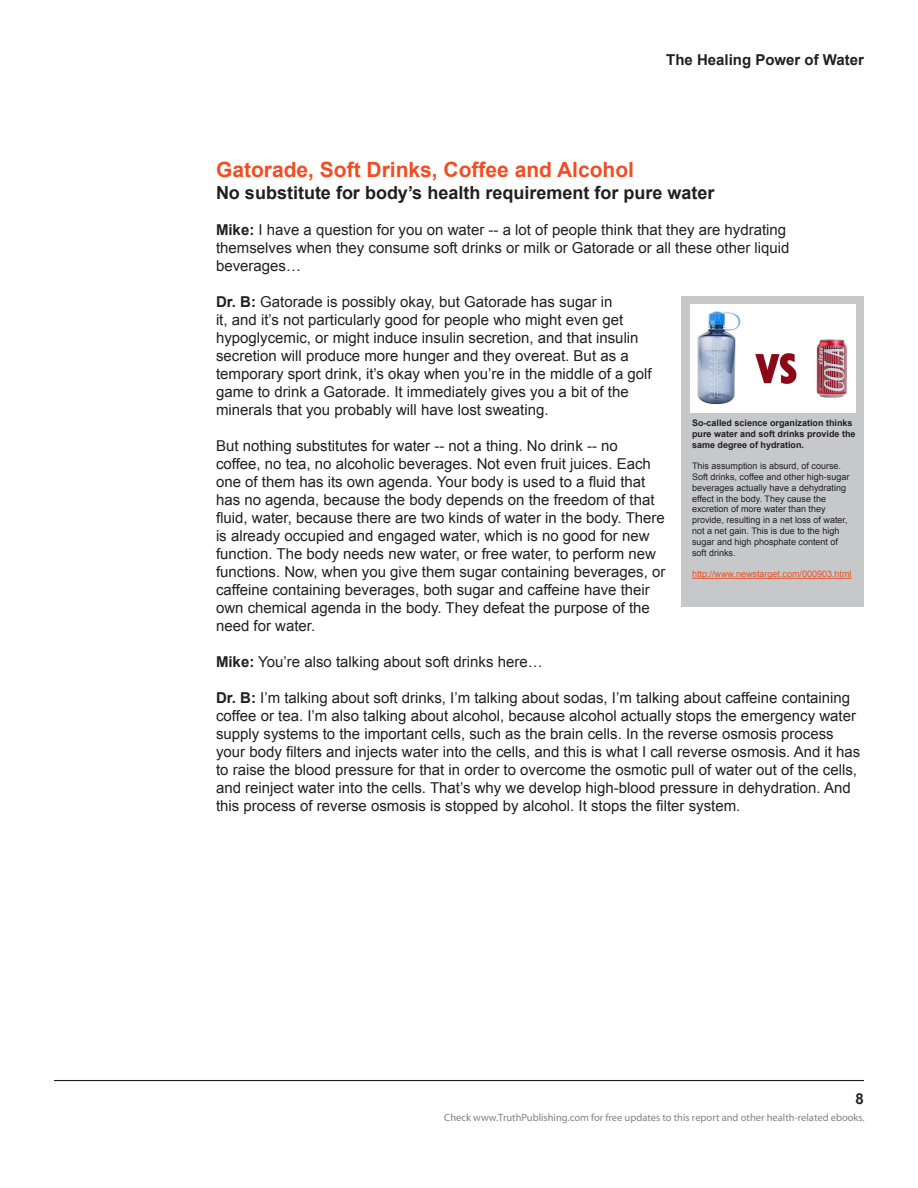
<style>
.page{position:relative;width:918px;height:1188px;background:#fff}
.page>*{position:absolute;margin:0;border:0;box-sizing:border-box;transform-origin:0 0}
.t1{font:700 21px "Arial";color:#f04d22}
.t2{font:700 18px "Arial";color:#231f20}
.t3{font:15px/18px "Arial";color:#231f20}
.t4{font:700 15px "Arial";color:#231f20}
.t5{font:10.5px "Myriad";color:#808285}
.t6{font:9px/10.8px "Arial";color:#231f20}
.t7{font:700 9px/10.8px "Arial";color:#231f20}
.t8{font:9px "Arial";color:#f04d22}
.s1{font-weight:700}
</style>
<div class="page">
<hr style="left:54px;top:1080px;width:810px;height:1px;background:#231f20">
<div style="left:681px;top:296px;width:183px;height:310px;background:#c7c8ca"></div>
<hr style="left:692px;top:578px;width:160px;height:1px;background:#f04d22">
<img style="left:690px;top:304px;width:165px;height:109px">
<p class="t4" style="left:666px;top:50px;width:199px">The Healing Power of Water</p>
<p class="t1" style="left:216px;top:156px;width:420px">Gatorade, Soft Drinks, Coffee and Alcohol</p>
<p class="t2" style="left:216px;top:181px;width:500px">No substitute for body’s health requirement for pure water</p>
<p class="t3" style="left:216px;top:221px;width:575px"><span class="s1">Mike:</span> I have a question for you on water -- a lot of people think that they are hydrating themselves when they consume soft drinks or milk or Gatorade or all these other liquid beverages…</p>
<p class="t3" style="left:216px;top:293px;width:437px"><span class="s1">Dr. B:</span> Gatorade is possibly okay, but Gatorade has sugar in<br>it, and it’s not particularly good for people who might even get hypoglycemic, or might induce insulin secretion, and that insulin secretion will produce more hunger and they overeat. But as a temporary sport drink, it’s okay when you’re in the middle of a golf game to drink a Gatorade. It immediately gives you a bit of the minerals that you probably will have lost sweating.</p>
<p class="t3" style="left:216px;top:437px;width:451px">But nothing substitutes for water -- not a thing. No drink -- no coffee, no tea, no alcoholic beverages. Not even fruit juices. Each one of them has its own agenda. Your body is used to a fluid that has no agenda, because the body depends on the freedom of that fluid, water, because there are two kinds of water in the body. There is already occupied and engaged water, which is no good for new function. The body needs new water, or free water, to perform new functions. Now, when you give them sugar containing beverages, or caffeine containing beverages, both sugar and caffeine have their own chemical agenda in the body. They defeat the purpose of the need for water.</p>
<p class="t3" style="left:216px;top:653px;width:328px"><span class="s1">Mike:</span> You’re also talking about soft drinks here…</p>
<p class="t3" style="left:216px;top:689px;width:646px"><span class="s1">Dr. B:</span> I’m talking about soft drinks, I’m talking about sodas, I’m talking about caffeine containing coffee or tea. I’m also talking about alcohol, because alcohol actually stops the emergency water supply systems to the important cells, such as the brain cells. In the reverse osmosis process your body filters and injects water into the cells, and this is what I call reverse osmosis. And it has to raise the blood pressure for that in order to overcome the osmotic pull of water out of the cells, and reinject water into the cells. That’s why we develop high-blood pressure in dehydration. And this process of reverse osmosis is stopped by alcohol. It stops the filter system.</p>
<p class="t7" style="left:692px;top:418px;width:165px">So-called science organization thinks pure water and soft drinks provide the same degree of hydration.</p>
<p class="t6" style="left:692px;top:461px;width:159px">This assumption is absurd, of course.<br>Soft drinks, coffee and other high-sugar beverages actually have a dehydrating effect in the body. They cause the excretion of more water than they provide, resulting in a net loss of water, not a net gain. This is due to the high sugar and high phosphate content of soft drinks.</p>
<p class="t8" style="left:692px;top:568px;width:161px">http://www.newstarget.com/000903.html</p>
<p class="t4" style="left:856px;top:1089px;width:10px">8</p>
<p class="t5" style="left:444px;top:1112px;width:422px">Check www.TruthPublishing.com for free updates to this report and other health-related ebooks.</p>
</div>
